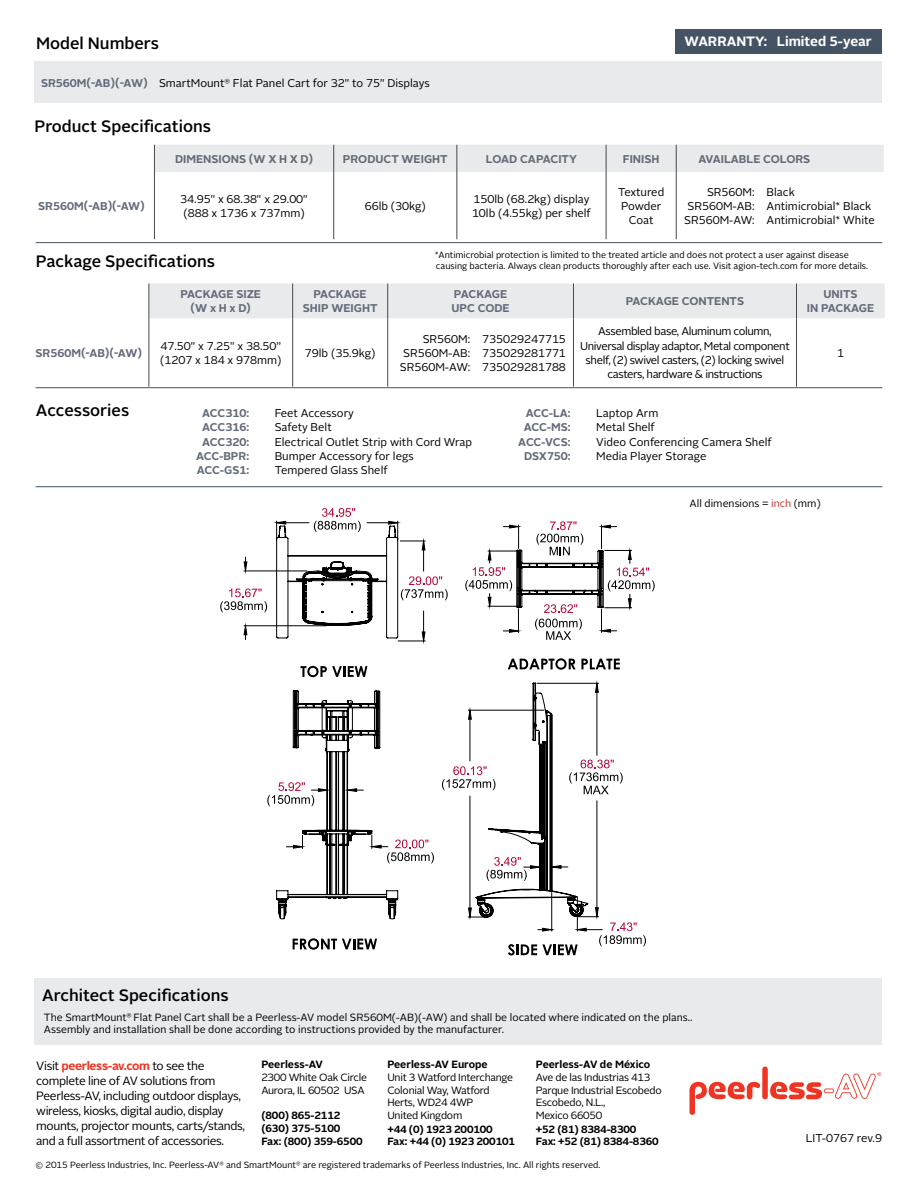
<style>
.page{position:relative;width:918px;height:1188px;background:#fff}
.page>*{position:absolute;margin:0;border:0;box-sizing:border-box;transform-origin:0 0}
.t1{font:500 16.5px "Alright Sans";color:#000}
.t2{font:700 13.5px "Alright Sans";color:#fff}
.t3{font:12px/15px "Alright Sans";letter-spacing:-.03em;color:#000}
.t4{font:11.25px/14.2px "Alright Sans";color:#000}
.t5{font:700 11.25px/14.2px "Alright Sans";color:#626b79;text-align:center}
.t6{font:11.25px/14.2px "Alright Sans";letter-spacing:-.035em;color:#000;text-align:center}
.t7{font:10.5px/12px "Alright Sans";letter-spacing:-.005em;color:#000}
.t8{font:10.5px/12.6px "Alright Sans";letter-spacing:-.025em;color:#000}
.t9{font:700 10.5px/12.6px "Alright Sans";letter-spacing:-.01em;color:#000}
.t10{font:9px/11.6px "Alright Sans";color:#000}
.s1{font-weight:700;color:#626b79}
.s2{color:#be302b}
.s3{font-weight:700;color:#ee3524}
</style>
<div class="page">
<svg style="left:689px;top:1082px;width:71px;height:33px"></svg>
<div style="left:762px;top:1067px;width:6px;height:32px;background:#ee3524;border-radius:3px"></div>
<svg style="left:770px;top:1072px;width:111px;height:28px"></svg>
<div style="left:34px;top:978px;width:848px;height:67px;background:#e9eaeb"></div>
<div style="left:34px;top:62px;width:848px;height:41px;background:#e9eaeb"></div>
<div style="left:150px;top:284px;width:735px;height:34px;background:#e9eaeb"></div>
<hr style="left:292px;top:283px;width:1px;height:35px;background:#48484a">
<hr style="left:387px;top:283px;width:1px;height:35px;background:#48484a">
<hr style="left:573px;top:283px;width:1px;height:35px;background:#48484a">
<hr style="left:796px;top:283px;width:1px;height:35px;background:#48484a">
<hr style="left:292px;top:318px;width:1px;height:69px;background:#48484a">
<hr style="left:387px;top:318px;width:1px;height:69px;background:#48484a">
<hr style="left:573px;top:318px;width:1px;height:69px;background:#48484a">
<hr style="left:796px;top:318px;width:1px;height:69px;background:#48484a">
<hr style="left:149px;top:283px;width:1px;height:35px;background:#48484a">
<hr style="left:149px;top:318px;width:1px;height:69px;background:#48484a">
<div style="left:154px;top:145px;width:730px;height:27px;background:#e9eaeb"></div>
<hr style="left:154px;top:172px;width:1px;height:67px;background:#48484a">
<hr style="left:333px;top:172px;width:1px;height:67px;background:#48484a">
<hr style="left:456px;top:172px;width:1px;height:67px;background:#48484a">
<hr style="left:606px;top:172px;width:1px;height:67px;background:#48484a">
<hr style="left:676px;top:172px;width:1px;height:67px;background:#48484a">
<div style="left:675px;top:29px;width:206px;height:24px;background:#455464"></div>
<hr style="left:36px;top:387px;width:846px;height:1px;background:#455464">
<hr style="left:36px;top:242px;width:846px;height:1px;background:#455464">
<hr style="left:36px;top:486px;width:846px;height:1px;background:#455464">
<svg style="left:322px;top:508px;width:34px;height:9px"></svg>
<svg style="left:293px;top:938px;width:84px;height:12px"></svg>
<svg style="left:276px;top:520px;width:166px;height:400px"></svg>
<svg style="left:267px;top:782px;width:53px;height:24px"></svg>
<svg style="left:347px;top:788px;width:16px;height:4px"></svg>
<svg style="left:371px;top:840px;width:63px;height:24px"></svg>
<svg style="left:286px;top:844px;width:17px;height:5px"></svg>
<svg style="left:601px;top:658px;width:19px;height:12px"></svg>
<svg style="left:293px;top:690px;width:65px;height:59px"></svg>
<svg style="left:358px;top:549px;width:243px;height:200px"></svg>
<svg style="left:220px;top:589px;width:47px;height:23px"></svg>
<svg style="left:243px;top:625px;width:5px;height:15px"></svg>
<hr style="left:244px;top:625px;width:82px;height:1px;background:#000">
<svg style="left:243px;top:557px;width:5px;height:15px"></svg>
<hr style="left:244px;top:571px;width:63px;height:1px;background:#000">
<svg style="left:442px;top:682px;width:204px;height:273px"></svg>
<hr style="left:470px;top:796px;width:1px;height:121px;background:#000">
<hr style="left:470px;top:711px;width:1px;height:50px;background:#000">
<hr style="left:468px;top:710px;width:76px;height:1px;background:#000">
<svg style="left:465px;top:521px;width:190px;height:119px"></svg>
<h1 class="t1" style="left:36px;top:32px;width:124px">Model Numbers</h1>
<p class="t2" style="left:685px;top:32px;width:189px">WARRANTY: Limited 5-year</p>
<p class="t4" style="left:41px;top:76px;width:390px"><span class="s1">SR560M(-AB)(-AW)</span> SmartMount<sup>®</sup> Flat Panel Cart for 32" to 75" Displays</p>
<h1 class="t1" style="left:34px;top:115px;width:178px">Product Specifications</h1>
<p class="t5" style="left:175px;top:152px;width:140px">DIMENSIONS (W X H X D)</p>
<p class="t5" style="left:343px;top:152px;width:106px">PRODUCT WEIGHT</p>
<p class="t5" style="left:486px;top:152px;width:92px">LOAD CAPACITY</p>
<p class="t5" style="left:623px;top:152px;width:38px">FINISH</p>
<p class="t5" style="left:698px;top:152px;width:114px">AVAILABLE COLORS</p>
<p class="t5" style="left:38px;top:199px;width:108px">SR560M(-AB)(-AW)</p>
<p class="t4" style="left:180px;top:192px;width:129px">34.95" x 68.38" x 29.00" (888 x 1736 x 737mm)</p>
<p class="t4" style="left:365px;top:199px;width:63px">66lb (30kg)</p>
<p class="t4" style="left:472px;top:192px;width:120px">150lb (68.2kg) display<br>10lb (4.55kg) per shelf</p>
<p class="t4" style="left:618px;top:185px;width:48px;text-align:center">Textured<br>Powder<br>Coat</p>
<p class="t4" style="left:684px;top:185px;width:72px;text-align:justify;text-indent:23px">SR560M:<br>SR560M-AB:<br>SR560M-AW:</p>
<p class="t4" style="left:767px;top:185px;width:110px">Black<br>Antimicrobial* Black<br>Antimicrobial* White</p>
<h1 class="t1" style="left:36px;top:250px;width:181px">Package Specifications</h1>
<p class="t10" style="left:435px;top:249px;width:435px">*Antimicrobial protection is limited to the treated article and does not protect a user against disease causing bacteria. Always clean products thoroughly after each use. Visit agion-tech.com for more details.</p>
<p class="t5" style="left:180px;top:287px;width:82px">PACKAGE SIZE (W x H x D)</p>
<p class="t5" style="left:303px;top:287px;width:76px">PACKAGE<br>SHIP WEIGHT</p>
<p class="t5" style="left:451px;top:287px;width:60px;text-align:left">PACKAGE<br>UPC CODE</p>
<p class="t5" style="left:626px;top:294px;width:120px">PACKAGE CONTENTS</p>
<p class="t5" style="left:807px;top:287px;width:69px">UNITS<br>IN PACKAGE</p>
<p class="t5" style="left:35px;top:346px;width:108px">SR560M(-AB)(-AW)</p>
<p class="t4" style="left:160px;top:339px;width:123px">47.50" x 7.25" x 38.50” (1207 x 184 x 978mm)</p>
<p class="t4" style="left:305px;top:346px;width:72px">79lb (35.9kg)</p>
<p class="t4" style="left:400px;top:332px;width:72px;text-align:justify;text-indent:23px">SR560M:<br>SR560M-AB:<br>SR560M-AW:</p>
<p class="t4" style="left:482px;top:332px;width:85px;text-align:justify">735029247715<br>735029281771<br>735029281788</p>
<p class="t6" style="left:580px;top:325px;width:211px">Assembled base, Aluminum column, Universal display adaptor, Metal component shelf, (2) swivel casters, (2) locking swivel casters, hardware &amp; instructions</p>
<h1 class="t1" style="left:36px;top:399px;width:95px">Accessories</h1>
<p class="t5" style="left:202px;top:406px;width:48px">ACC310:</p>
<p class="t4" style="left:275px;top:406px;width:81px">Feet Accessory</p>
<p class="t5" style="left:202px;top:420px;width:48px">ACC316:</p>
<p class="t4" style="left:275px;top:421px;width:59px">Safety Belt</p>
<p class="t5" style="left:202px;top:435px;width:48px">ACC320:</p>
<p class="t4" style="left:275px;top:435px;width:199px">Electrical Outlet Strip with Cord Wrap</p>
<p class="t5" style="left:196px;top:449px;width:55px">ACC-BPR:</p>
<p class="t4" style="left:275px;top:449px;width:141px">Bumper Accessory for legs</p>
<p class="t5" style="left:197px;top:463px;width:54px">ACC-GS1:</p>
<p class="t4" style="left:275px;top:463px;width:114px">Tempered Glass Shelf</p>
<p class="t5" style="left:526px;top:406px;width:46px">ACC-LA:</p>
<p class="t4" style="left:596px;top:406px;width:64px">Laptop Arm</p>
<p class="t5" style="left:524px;top:420px;width:48px">ACC-MS:</p>
<p class="t4" style="left:596px;top:421px;width:60px">Metal Shelf</p>
<p class="t5" style="left:518px;top:435px;width:54px">ACC-VCS:</p>
<p class="t4" style="left:596px;top:435px;width:177px">Video Conferencing Camera Shelf</p>
<p class="t5" style="left:524px;top:449px;width:48px">DSX750:</p>
<p class="t4" style="left:596px;top:449px;width:112px">Media Player Storage</p>
<p class="t7" style="left:690px;top:497px;width:133px">All dimensions = <span class="s2">inch</span> (mm)</p>
<p class="t4" style="left:837px;top:346px;width:8px">1</p>
<h1 class="t1" style="left:42px;top:984px;width:188px">Architect Specifications</h1>
<p class="t7" style="left:44px;top:1011px;width:650px">The SmartMount<sup>®</sup> Flat Panel Cart shall be a Peerless-AV model SR560M(-AB)(-AW) and shall be located where indicated on the plans..<br>Assembly and installation shall be done according to instructions provided by the manufacturer.</p>
<p class="t9" style="left:536px;top:1059px;width:116px">Peerless-AV de México</p>
<p class="t8" style="left:536px;top:1071px;width:127px">Ave de las Industrias 413<br>Parque Industrial Escobedo<br>Escobedo, N.L.,<br>Mexico 66050</p>
<p class="t9" style="left:261px;top:1059px;width:63px">Peerless-AV</p>
<p class="t8" style="left:261px;top:1071px;width:107px">2300 White Oak Circle<br>Aurora, IL 60502 USA</p>
<p class="t9" style="left:387px;top:1059px;width:102px">Peerless-AV Europe</p>
<p class="t8" style="left:387px;top:1071px;width:127px">Unit 3 Watford Interchange<br>Colonial Way, Watford<br>Herts, WD24 4WP<br>United Kingdom</p>
<p class="t3" style="left:36px;top:1058px;width:210px">Visit <span class="s3">peerless-av.com</span> to see the complete line of AV solutions from Peerless-AV, including outdoor displays, wireless, kiosks, digital audio, display mounts, projector mounts, carts/stands, and a full assortment of accessories.</p>
<p class="t10" style="left:35px;top:1159px;width:566px">© 2015 Peerless Industries, Inc. Peerless-AV<sup>®</sup> and SmartMount<sup>®</sup> are registered trademarks of Peerless Industries, Inc. All rights reserved.</p>
<p class="t9" style="left:261px;top:1109px;width:103px">(800) 865-2112 (630) 375-5100<br>Fax: (800) 359-6500</p>
<p class="t9" style="left:387px;top:1123px;width:129px">+44 (0) 1923 200100<br>Fax: +44 (0) 1923 200101</p>
<p class="t9" style="left:536px;top:1123px;width:124px">+52 (81) 8384-8300<br>Fax: +52 (81) 8384-8360</p>
<p class="t4" style="left:806px;top:1131px;width:78px">LIT-0767 rev.9</p>
</div>
